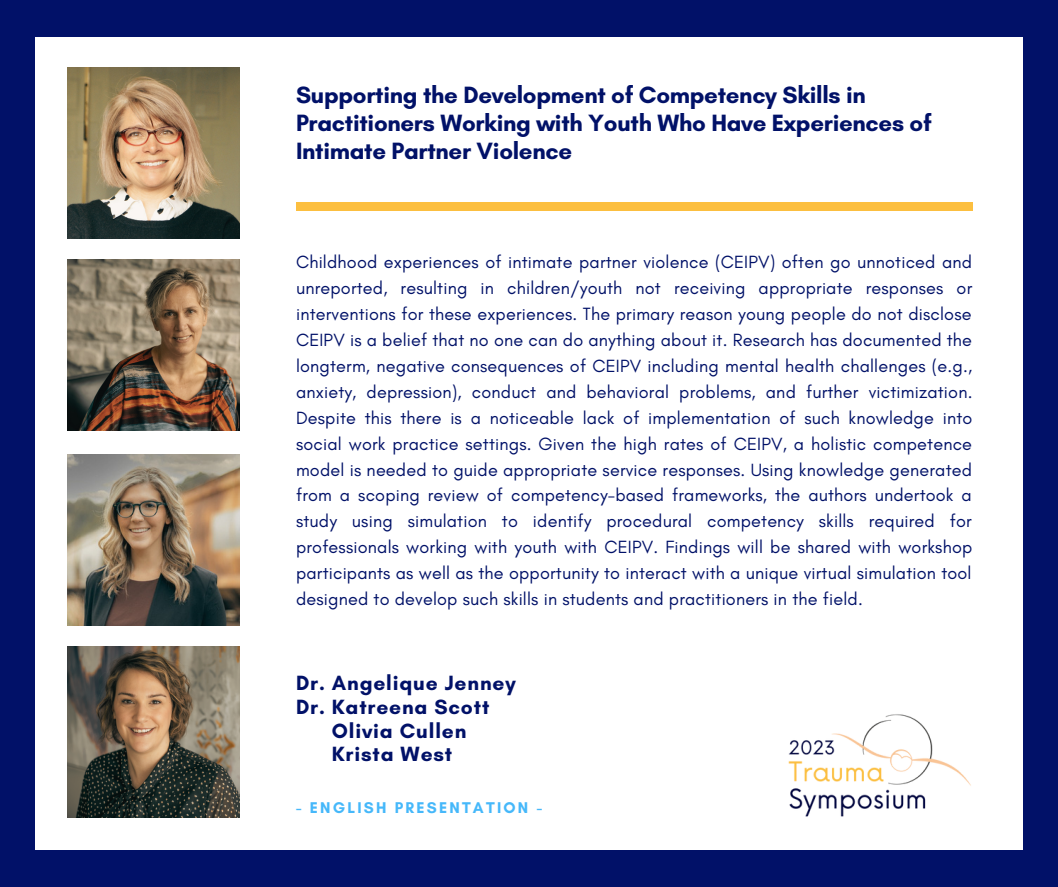
<style>
.page{position:relative;width:1058px;height:887px;background:#fff}
.page>*{position:absolute;margin:0;border:0;box-sizing:border-box;transform-origin:0 0}
.t1{font:700 24px/28.2px "Glacial Indifference";letter-spacing:-.01em;color:#011168}
.t2{font:700 21px/23.7px "Glacial Indifference";letter-spacing:.04em;color:#011168}
.t3{font:18px/25.8px "Glacial Indifference";letter-spacing:.01em;color:#011168;text-align:justify}
.t4{font:700 15.9px "Glacial Indifference";letter-spacing:.14em;color:#46b8fa}
.s1{color:#fff}
</style>
<div class="page">
<div style="left:0;top:0;width:1058px;height:886px;background:#011168"></div>
<div style="left:35px;top:37px;width:987px;height:812px;background:#fff"></div>
<div style="left:296px;top:203px;width:676px;height:8px;background:#fcbf40"></div>
<img style="left:68px;top:67px;width:172px;height:171px">
<img style="left:788px;top:714px;width:183px;height:103px">
<img style="left:68px;top:454px;width:172px;height:171px">
<img style="left:68px;top:646px;width:172px;height:171px">
<img style="left:68px;top:259px;width:172px;height:171px">
<h1 class="t1" style="left:296px;top:81px;width:637px">Supporting the Development of Competency Skills in<br>Practitioners Working with Youth Who Have Experiences of<br>Intimate Partner Violence</h1>
<p class="t3" style="left:296px;top:249px;width:678px">Childhood experiences of intimate partner violence (CEIPV) often go unnoticed and unreported, resulting in children/youth not receiving appropriate responses or interventions for these experiences. The primary reason young people do not disclose CEIPV is a belief that no one can do anything about it. Research has documented the longterm, negative consequences of CEIPV including mental health challenges (e.g., anxiety, depression), conduct and behavioral problems, and further victimization.<br>Despite this there is a noticeable lack of implementation of such knowledge into social work practice settings. Given the high rates of CEIPV, a holistic competence model is needed to guide appropriate service responses. Using knowledge generated from a scoping review of competency-based frameworks, the authors undertook a study using simulation to identify procedural competency skills required for professionals working with youth with CEIPV. Findings will be shared with workshop participants as well as the opportunity to interact with a unique virtual simulation tool designed to develop such skills in students and practitioners in the field.</p>
<p class="t2" style="left:296px;top:671px;width:221px">Dr. Angelique Jenney<br>Dr. Katreena Scott<br><span class="s1">Dr.</span> Olivia Cullen<br><span class="s1">Dr.</span> Krista West</p>
<p class="t4" style="left:296px;top:797px;width:247px">- ENGLISH PRESENTATION -</p>
</div>
